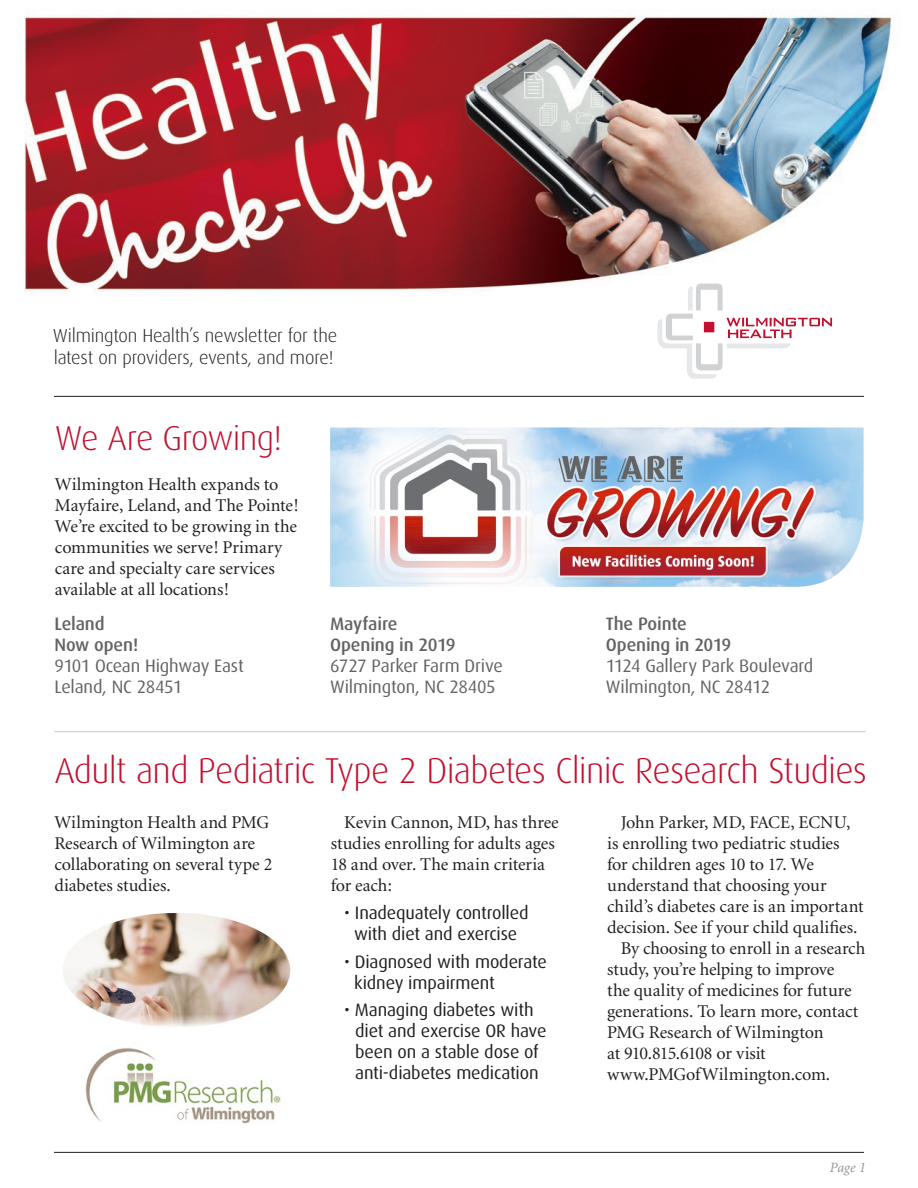
<style>
.page{position:relative;width:918px;height:1188px;background:#fff}
.page>*{position:absolute;margin:0;border:0;box-sizing:border-box;transform-origin:0 0}
.red_dax_19_21_headli{font:300 36px "Dax";letter-spacing:-.02em;color:#c3102f}
.red_dax_19_21_headli-2{font:300 34.5px "Dax";letter-spacing:-.02em;color:#c3102f}
.Contact-_Italic{font:300 18.75px/22.5px "Dax";letter-spacing:-.01em;color:#231f20}
.Minion_body{font:18px/21px "Minion";letter-spacing:-.005em;color:#231f20}
.Minion_body-2{font:18px/21px "Dax";letter-spacing:-.01em;color:#231f20}
.Minion_body-3{font:18px "Dax";letter-spacing:-.01em;color:#636366}
.Minion_body-4{font:500 18px "Dax";letter-spacing:-.005em;color:#636366}
.subs_50K_dax_13_5{font:italic 14.25px "Minion";color:#939598}
</style>
<div class="page">
<hr style="left:54px;top:396px;width:810px;height:1px;background:#231f20">
<img style="left:24px;top:11px;width:868px;height:283px">
<svg style="left:657px;top:284px;width:175px;height:95px"></svg>
<hr style="left:54px;top:1152px;width:810px;height:1px;background:#231f20">
<img style="left:85px;top:1048px;width:196px;height:76px">
<img style="left:63px;top:914px;width:228px;height:113px">
<hr style="left:54px;top:731px;width:812px;height:1px;background:#c7c8ca">
<img style="left:330px;top:428px;width:534px;height:159px">
<p class="Contact-_Italic" style="left:53px;top:324px;width:286px">Wilmington Health’s newsletter for the latest on providers, events, and more!</p>
<p class="red_dax_19_21_headli-2" style="left:55px;top:419px;width:229px">We Are Growing!</p>
<p class="Minion_body" style="left:55px;top:475px;width:245px">Wilmington Health expands to<br>Mayfaire, Leland, and The Pointe!<br>We’re excited to be growing in the communities we serve! Primary care and specialty care services available at all locations!</p>
<p class="Minion_body-4" style="left:54px;top:614px;width:52px">Leland</p>
<p class="Minion_body-4" style="left:54px;top:635px;width:85px">Now open!</p>
<p class="Minion_body-3" style="left:54px;top:656px;width:191px">9101 Ocean Highway East</p>
<p class="Minion_body-3" style="left:54px;top:677px;width:129px">Leland, NC 28451</p>
<p class="Minion_body-4" style="left:330px;top:614px;width:69px">Mayfaire</p>
<p class="Minion_body-4" style="left:330px;top:635px;width:127px">Opening in 2019</p>
<p class="Minion_body-3" style="left:330px;top:656px;width:174px">6727 Parker Farm Drive</p>
<p class="Minion_body-3" style="left:330px;top:677px;width:167px">Wilmington, NC 28405</p>
<p class="Minion_body-4" style="left:606px;top:614px;width:83px">The Pointe</p>
<p class="Minion_body-4" style="left:606px;top:635px;width:127px">Opening in 2019</p>
<p class="Minion_body-3" style="left:606px;top:656px;width:209px">1124 Gallery Park Boulevard</p>
<p class="Minion_body-3" style="left:606px;top:677px;width:166px">Wilmington, NC 28412</p>
<p class="red_dax_19_21_headli" style="left:54px;top:751px;width:814px">Adult and Pediatric Type 2 Diabetes Clinic Research Studies</p>
<p class="Minion_body" style="left:54px;top:812px;width:219px">Wilmington Health and PMG<br>Research of Wilmington are collaborating on several type 2 diabetes studies.</p>
<p class="Minion_body" style="left:331px;top:812px;width:230px;text-indent:14px">Kevin Cannon, MD, has three studies enrolling for adults ages<br>18 and over. The main criteria for each:</p>
<p class="Minion_body-2" style="left:344px;top:902px;width:186px;text-align:center">• Inadequately controlled with diet and exercise</p>
<p class="Minion_body-2" style="left:354px;top:951px;width:194px;text-indent:-10px">• Diagnosed with moderate kidney impairment</p>
<p class="Minion_body-2" style="left:355px;top:1000px;width:193px;text-indent:-11px">• Managing diabetes with diet and exercise OR have been on a stable dose of anti-diabetes medication</p>
<p class="Minion_body" style="left:621px;top:812px;width:231px">John Parker, MD, FACE, ECNU,</p>
<p class="Minion_body" style="left:607px;top:833px;width:234px">is enrolling two pediatric studies</p>
<p class="Minion_body" style="left:607px;top:854px;width:208px">for children ages 10 to 17. We</p>
<p class="Minion_body" style="left:607px;top:875px;width:221px">understand that choosing your</p>
<p class="Minion_body" style="left:607px;top:896px;width:258px">child’s diabetes care is an important</p>
<p class="Minion_body" style="left:607px;top:917px;width:252px">decision. See if your child qualifies.</p>
<p class="Minion_body" style="left:621px;top:938px;width:246px">By choosing to enroll in a research</p>
<p class="Minion_body" style="left:607px;top:959px;width:229px">study, you’re helping to improve</p>
<p class="Minion_body" style="left:607px;top:980px;width:246px">the quality of medicines for future</p>
<p class="Minion_body" style="left:607px;top:1001px;width:253px">generations. To learn more, contact</p>
<p class="Minion_body" style="left:607px;top:1022px;width:218px">PMG Research of Wilmington</p>
<p class="Minion_body" style="left:607px;top:1043px;width:160px">at 910.815.6108 or visit</p>
<p class="Minion_body" style="left:607px;top:1064px;width:225px">www.PMGofWilmington.com.</p>
<p class="subs_50K_dax_13_5" style="left:830px;top:1160px;width:38px">Page 1</p>
</div>
